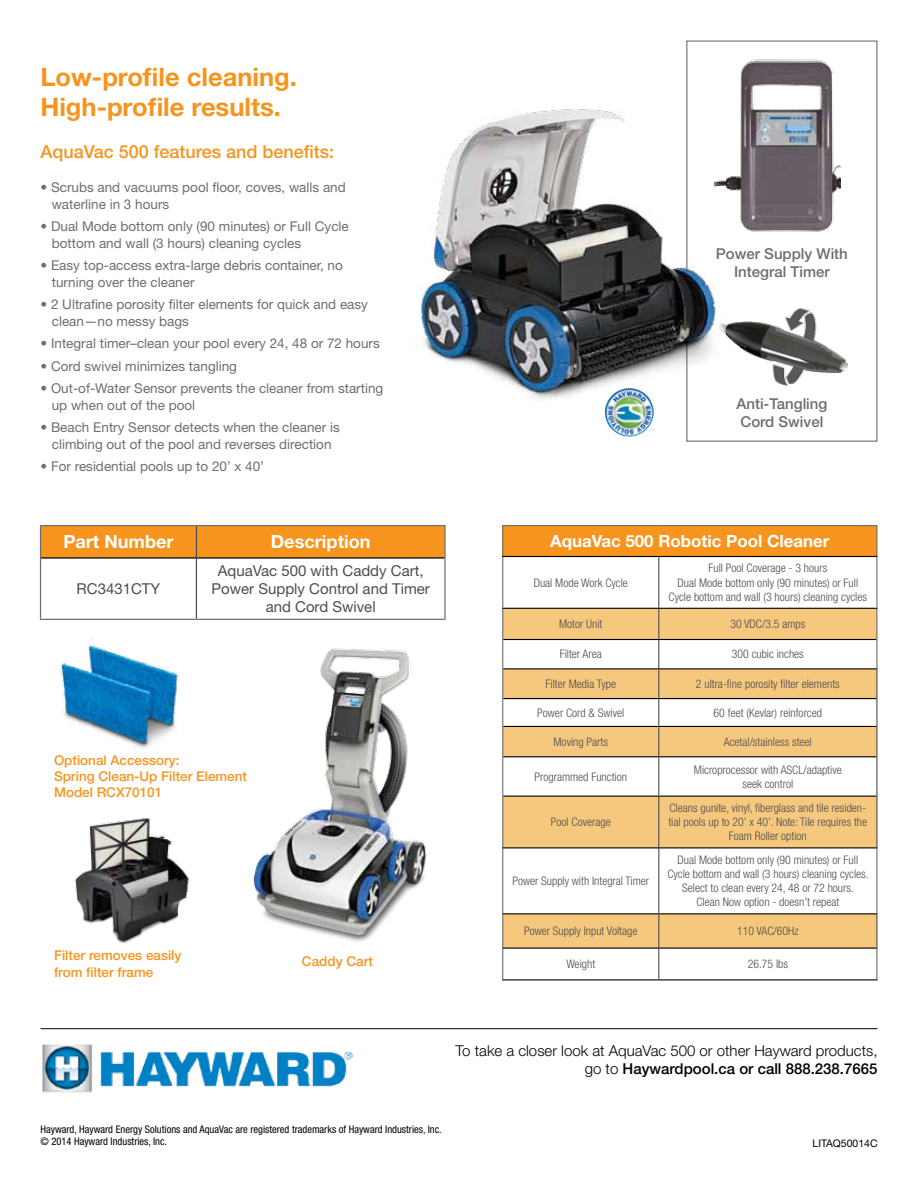
<style>
.page{position:relative;width:918px;height:1188px;background:#fff}
.page>*{position:absolute;margin:0;border:0;box-sizing:border-box;transform-origin:0 0}
.t1{font:700 25.5px/30px "Helvetica Neue LT Std";color:#f7941e}
.t2{font:700 18.15px "Helvetica Neue LT Std";color:#fff}
.t3{font:500 18px "Helvetica Neue LT Std";color:#f7941e}
.t4{font:700 16.8px "Helvetica Neue LT Std";color:#fff}
.t5{font:300 15px/18px "Helvetica Neue LT Std";color:#000;text-align:right}
.t6{font:15px/18px "Helvetica Neue LT Std";color:#4d4d4f;text-align:center}
.t7{font:500 15px/18px "Helvetica Neue LT Std";color:#6d6e71;text-align:center}
.t8{font:13.5px/16.5px "Helvetica Neue LT Std";color:#6d6e71}
.t9{font:500 13.5px/16.2px "Helvetica Neue LT Std";color:#f7941e}
.t10{font:300 condensed 11.85px/14.2px "Helvetica Neue LT Std";color:#4d4d4f;text-align:center}
.t11{font:condensed 10.5px/12.6px "Helvetica Neue LT Std";color:#000}
.t12{font:10.5px "Helvetica Neue LT Std";color:#000}
.s1{font-weight:500}
</style>
<div class="page">
<div style="left:686px;top:40px;width:192px;height:402px;border:1px solid #6d6e71"></div>
<img style="left:42px;top:1044px;width:311px;height:49px">
<hr style="left:40px;top:1028px;width:838px;height:1px;background:#000">
<img style="left:253px;top:648px;width:174px;height:294px">
<img style="left:74px;top:818px;width:115px;height:126px">
<img style="left:60px;top:639px;width:119px;height:110px">
<div style="left:41px;top:526px;width:403px;height:31px;background:#f7941e"></div>
<hr style="left:40px;top:525px;width:156px;height:1px;background:#6d6e71">
<hr style="left:40px;top:526px;width:1px;height:32px;background:#6d6e71">
<hr style="left:196px;top:525px;width:250px;height:1px;background:#6d6e71">
<hr style="left:444px;top:526px;width:2px;height:32px;background:#6d6e71">
<hr style="left:40px;top:558px;width:1px;height:61px;background:#6d6e71">
<hr style="left:444px;top:558px;width:2px;height:61px;background:#6d6e71">
<hr style="left:40px;top:619px;width:156px;height:1px;background:#6d6e71">
<hr style="left:196px;top:619px;width:250px;height:1px;background:#6d6e71">
<hr style="left:196px;top:526px;width:1px;height:31px;background:#4d4d4f">
<hr style="left:196px;top:559px;width:1px;height:60px;background:#4d4d4f">
<hr style="left:41px;top:557px;width:155px;height:2px;background:#000">
<hr style="left:196px;top:557px;width:248px;height:2px;background:#000">
<div style="left:503px;top:526px;width:374px;height:30px;background:#f7941e"></div>
<svg style="left:503px;top:757px;width:373px;height:191px"></svg>
<hr style="left:502px;top:525px;width:157px;height:1px;background:#6d6e71">
<hr style="left:502px;top:526px;width:1px;height:30px;background:#6d6e71">
<hr style="left:659px;top:525px;width:219px;height:1px;background:#6d6e71">
<hr style="left:876px;top:526px;width:2px;height:30px;background:#6d6e71">
<hr style="left:876px;top:609px;width:2px;height:30px;background:#6d6e71">
<hr style="left:876px;top:639px;width:2px;height:29px;background:#6d6e71">
<hr style="left:502px;top:556px;width:157px;height:1px;background:#000">
<hr style="left:659px;top:556px;width:219px;height:1px;background:#000">
<hr style="left:659px;top:608px;width:219px;height:1px;background:#000">
<hr style="left:502px;top:557px;width:1px;height:51px;background:#6d6e71">
<hr style="left:876px;top:557px;width:2px;height:51px;background:#6d6e71">
<hr style="left:658px;top:557px;width:1px;height:51px;background:#4d4d4f">
<hr style="left:502px;top:848px;width:1px;height:65px;background:#6d6e71">
<hr style="left:876px;top:848px;width:2px;height:65px;background:#6d6e71">
<hr style="left:658px;top:848px;width:1px;height:65px;background:#4d4d4f">
<hr style="left:502px;top:949px;width:1px;height:30px;background:#6d6e71">
<hr style="left:876px;top:949px;width:2px;height:30px;background:#6d6e71">
<hr style="left:658px;top:949px;width:1px;height:30px;background:#4d4d4f">
<hr style="left:659px;top:668px;width:219px;height:1px;background:#000">
<hr style="left:876px;top:669px;width:2px;height:30px;background:#4d4d4f">
<hr style="left:502px;top:948px;width:157px;height:1px;background:#000">
<hr style="left:659px;top:948px;width:219px;height:1px;background:#000">
<hr style="left:502px;top:979px;width:157px;height:1px;background:#000">
<hr style="left:659px;top:979px;width:219px;height:1px;background:#000">
<hr style="left:502px;top:914px;width:1px;height:34px;background:#6d6e71">
<hr style="left:502px;top:913px;width:157px;height:1px;background:#000">
<hr style="left:659px;top:913px;width:219px;height:1px;background:#000">
<hr style="left:658px;top:914px;width:1px;height:34px;background:#4d4d4f">
<hr style="left:876px;top:914px;width:2px;height:34px;background:#4d4d4f">
<hr style="left:876px;top:699px;width:2px;height:27px;background:#4d4d4f">
<hr style="left:502px;top:757px;width:1px;height:39px;background:#6d6e71">
<hr style="left:658px;top:757px;width:1px;height:39px;background:#4d4d4f">
<hr style="left:876px;top:757px;width:2px;height:39px;background:#4d4d4f">
<hr style="left:502px;top:726px;width:1px;height:31px;background:#6d6e71">
<svg style="left:502px;top:608px;width:375px;height:148px"></svg>
<hr style="left:876px;top:726px;width:2px;height:31px;background:#4d4d4f">
<hr style="left:503px;top:756px;width:156px;height:1px;background:#000">
<hr style="left:659px;top:756px;width:217px;height:1px;background:#000">
<hr style="left:502px;top:796px;width:1px;height:51px;background:#6d6e71">
<hr style="left:503px;top:796px;width:156px;height:1px;background:#000">
<hr style="left:659px;top:796px;width:217px;height:1px;background:#000">
<hr style="left:658px;top:797px;width:1px;height:50px;background:#4d4d4f">
<hr style="left:876px;top:796px;width:2px;height:51px;background:#4d4d4f">
<hr style="left:502px;top:847px;width:157px;height:1px;background:#000">
<hr style="left:659px;top:847px;width:219px;height:1px;background:#000">
<img style="left:605px;top:418px;width:49px;height:19px">
<img style="left:730px;top:308px;width:118px;height:78px">
<img style="left:421px;top:94px;width:309px;height:324px">
<img style="left:714px;top:59px;width:127px;height:179px">
<h1 class="t1" style="left:40px;top:61px;width:258px">Low-profile cleaning.<br>High-profile results.</h1>
<h3 class="t3" style="left:40px;top:141px;width:295px">AquaVac 500 features and benefits:</h3>
<p class="t8" style="left:52px;top:179px;width:296px;text-indent:-11px">• Scrubs and vacuums pool floor, coves, walls and waterline in 3 hours</p>
<p class="t8" style="left:52px;top:218px;width:299px;text-indent:-11px">• Dual Mode bottom only (90 minutes) or Full Cycle bottom and wall (3 hours) cleaning cycles</p>
<p class="t8" style="left:52px;top:257px;width:293px;text-indent:-11px">• Easy top-access extra-large debris container, no turning over the cleaner</p>
<p class="t8" style="left:52px;top:296px;width:318px;text-indent:-11px">• 2 Ultrafine porosity filter elements for quick and easy clean—no messy bags</p>
<p class="t8" style="left:40px;top:335px;width:341px">• Integral timer–clean your pool every 24, 48 or 72 hours</p>
<p class="t8" style="left:40px;top:358px;width:198px">• Cord swivel minimizes tangling</p>
<p class="t8" style="left:52px;top:380px;width:333px;text-indent:-11px">• Out-of-Water Sensor prevents the cleaner from starting up when out of the pool</p>
<p class="t8" style="left:40px;top:419px;width:301px;text-align:center">• Beach Entry Sensor detects when the cleaner is climbing out of the pool and reverses direction</p>
<p class="t8" style="left:40px;top:458px;width:225px">• For residential pools up to 20’ x 40’</p>
<h2 class="t2" style="left:63px;top:531px;width:112px">Part Number</h2>
<h2 class="t2" style="left:271px;top:531px;width:101px">Description</h2>
<p class="t6" style="left:77px;top:579px;width:85px">RC3431CTY</p>
<p class="t6" style="left:212px;top:561px;width:220px">AquaVac 500 with Caddy Cart,<br>Power Supply Control and Timer and Cord Swivel</p>
<p class="t9" style="left:54px;top:752px;width:195px">Optional Accessory:<br>Spring Clean-Up Filter Element<br>Model RCX70101</p>
<p class="t9" style="left:54px;top:947px;width:129px">Filter removes easily from filter frame</p>
<p class="t9" style="left:302px;top:953px;width:73px">Caddy Cart</p>
<p class="t7" style="left:716px;top:244px;width:133px">Power Supply With<br>Integral Timer</p>
<p class="t7" style="left:736px;top:394px;width:93px;text-align:left">Anti-Tangling<br>Cord Swivel</p>
<h3 class="t4" style="left:550px;top:531px;width:281px">AquaVac 500 Robotic Pool Cleaner</h3>
<p class="t10" style="left:534px;top:575px;width:96px">Dual Mode Work Cycle</p>
<p class="t10" style="left:669px;top:561px;width:200px">Full Pool Coverage - 3 hours<br>Dual Mode bottom only (90 minutes) or Full<br>Cycle bottom and wall (3 hours) cleaning cycles</p>
<p class="t10" style="left:559px;top:617px;width:45px">Motor Unit</p>
<p class="t10" style="left:730px;top:617px;width:76px">30 VDC/3.5 amps</p>
<p class="t10" style="left:560px;top:647px;width:44px">Filter Area</p>
<p class="t10" style="left:732px;top:647px;width:74px">300 cubic inches</p>
<p class="t10" style="left:545px;top:677px;width:72px">Filter Media Type</p>
<p class="t10" style="left:696px;top:677px;width:145px">2 ultra-fine porosity filter elements</p>
<p class="t10" style="left:537px;top:705px;width:88px">Power Cord &amp; Swivel</p>
<p class="t10" style="left:714px;top:705px;width:110px">60 feet (Kevlar) reinforced</p>
<p class="t10" style="left:554px;top:734px;width:56px">Moving Parts</p>
<p class="t10" style="left:724px;top:734px;width:89px">Acetal/stainless steel</p>
<p class="t10" style="left:535px;top:769px;width:94px">Programmed Function</p>
<p class="t10" style="left:694px;top:762px;width:149px">Microprocessor with ASCL/adaptive seek control</p>
<p class="t10" style="left:551px;top:815px;width:61px">Pool Coverage</p>
<p class="t10" style="left:668px;top:801px;width:200px">Cleans gunite, vinyl, fiberglass and tile residen&shy;tial pools up to 20’ x 40’. Note: Tile requires the<br>Foam Roller option</p>
<p class="t10" style="left:512px;top:874px;width:138px">Power Supply with Integral Timer</p>
<p class="t10" style="left:667px;top:852px;width:203px">Dual Mode bottom only (90 minutes) or Full Cycle bottom and wall (3 hours) cleaning cycles.<br>Select to clean every 24, 48 or 72 hours.<br>Clean Now option - doesn’t repeat</p>
<p class="t10" style="left:524px;top:924px;width:115px">Power Supply Input Voltage</p>
<p class="t10" style="left:737px;top:924px;width:63px">110 VAC/60Hz</p>
<p class="t10" style="left:566px;top:957px;width:30px">Weight</p>
<p class="t10" style="left:748px;top:957px;width:42px">26.75 lbs</p>
<p class="t5" style="left:456px;top:1042px;width:423px">To take a closer look at AquaVac 500 or other Hayward products, go to <span class="s1">Haywardpool.ca or call 888.238.7665</span></p>
<p class="t11" style="left:40px;top:1123px;width:403px">Hayward, Hayward Energy Solutions and AquaVac are registered trademarks of Hayward Industries, Inc. © 2014 Hayward Industries, Inc.</p>
<p class="t12" style="left:813px;top:1137px;width:67px">LITAQ50014C</p>
</div>
